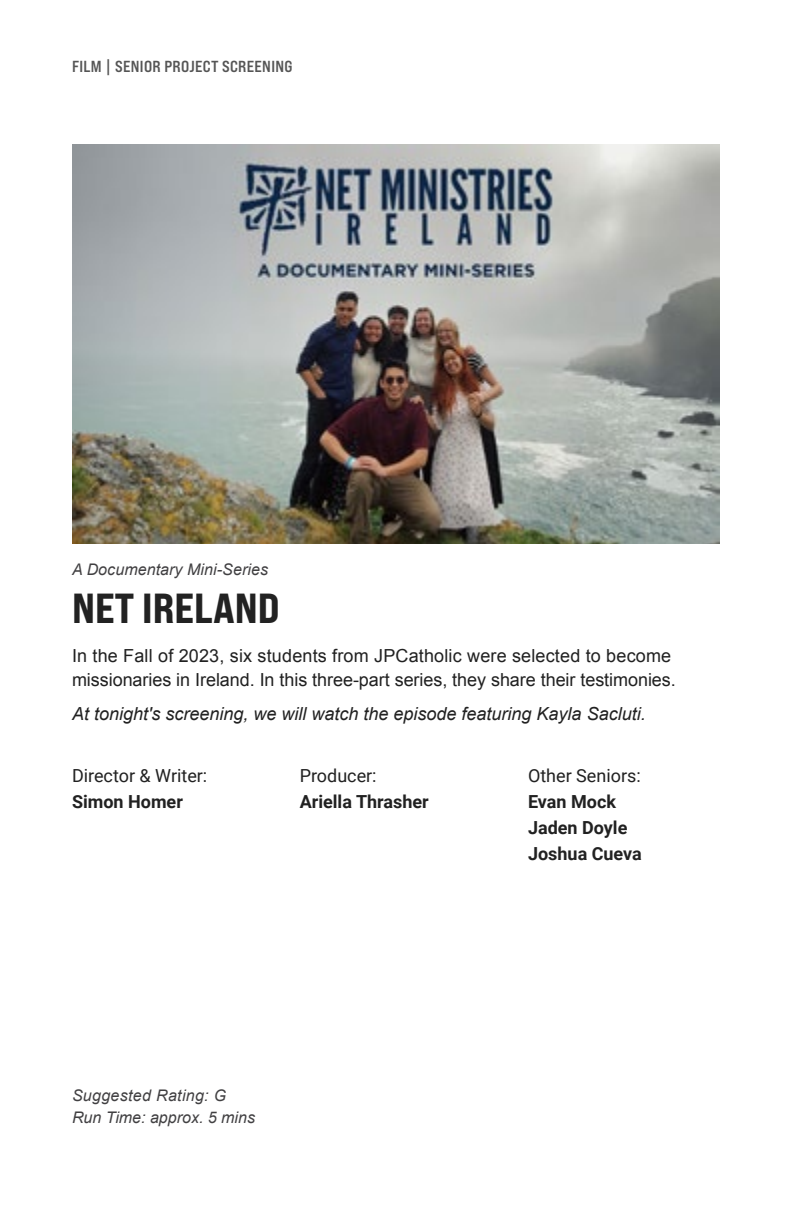
<style>
.page{position:relative;width:792px;height:1224px;background:#fff}
.page>*{position:absolute;margin:0;border:0;box-sizing:border-box;transform-origin:0 0}
.t1{font:42px "Bebas Neue Pro Exp Eb";color:#222}
.t2{font:18px/24px "Arial";letter-spacing:-.005em;color:#212121}
.t3{font:italic 18px "Arial";color:#212121}
.t4{font:700 18px/26px "Roboto";color:#212121}
.t5{font:18px "Roboto";color:#212121}
.t6{font:italic 16px/22px "Arial";letter-spacing:.005em;color:#414042}
.t7{font:16px "Bebas Neue Pro Exp Bd";letter-spacing:.02em;color:#555}
</style>
<div class="page">
<img style="left:72px;top:144px;width:648px;height:399px">
<p class="t7" style="left:72px;top:56px;width:222px">FILM | SENIOR PROJECT SCREENING</p>
<p class="t6" style="left:72px;top:559px;width:198px">A Documentary Mini-Series</p>
<h1 class="t1" style="left:72px;top:582px;width:209px">NET IRELAND</h1>
<p class="t2" style="left:72px;top:644px;width:605px">In the Fall of 2023, six students from JPCatholic were selected to become missionaries in Ireland. In this three-part series, they share their testimonies.</p>
<p class="t3" style="left:72px;top:702px;width:575px">At tonight's screening, we will watch the episode featuring Kayla Sacluti.</p>
<p class="t5" style="left:72px;top:763px;width:137px">Director &amp; Writer:</p>
<p class="t4" style="left:72px;top:788px;width:112px">Simon Homer</p>
<p class="t5" style="left:300px;top:763px;width:78px">Producer:</p>
<p class="t4" style="left:300px;top:788px;width:131px">Ariella Thrasher</p>
<p class="t6" style="left:72px;top:1084px;width:185px">Suggested Rating: G<br>Run Time: approx. 5 mins</p>
<p class="t5" style="left:528px;top:763px;width:114px">Other Seniors:</p>
<p class="t4" style="left:528px;top:788px;width:115px">Evan Mock<br>Jaden Doyle<br>Joshua Cueva</p>
</div>
